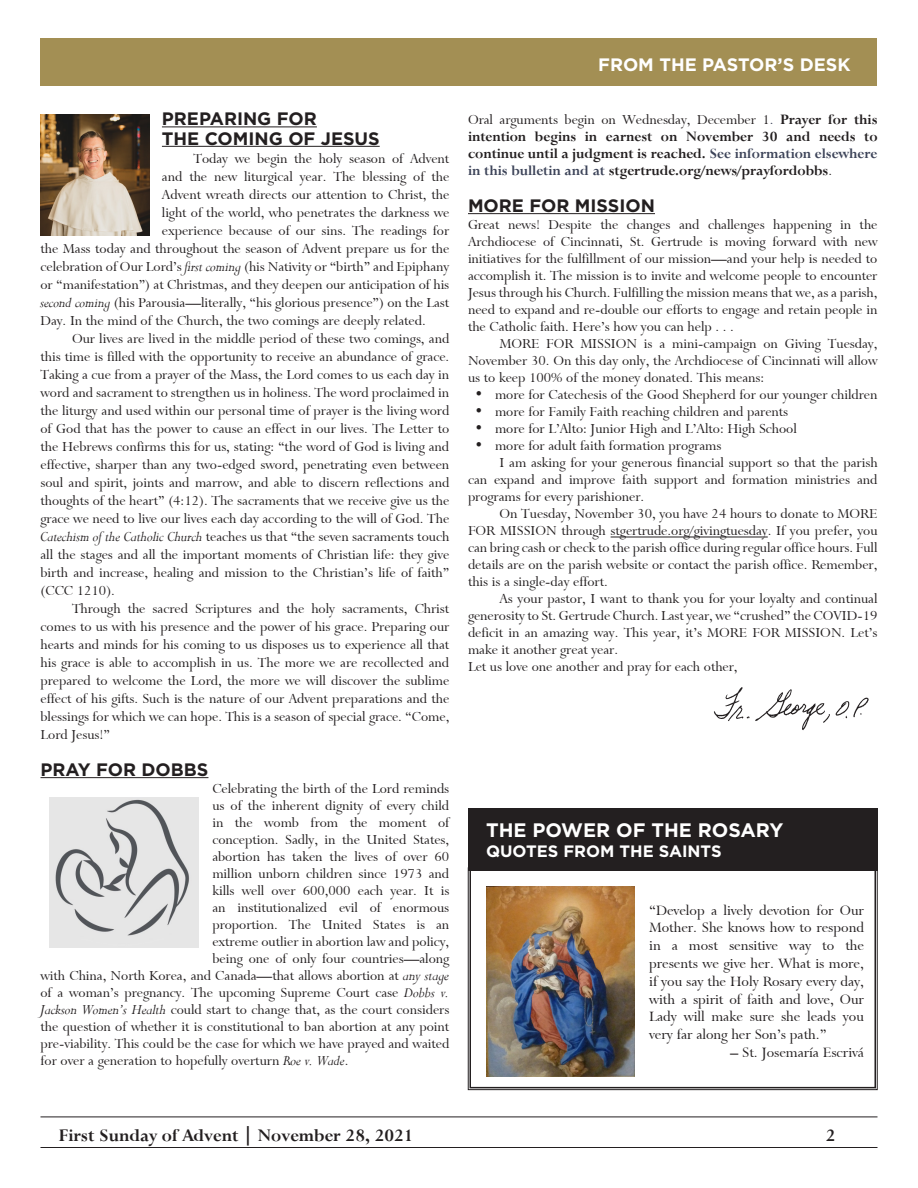
<style>
.page{position:relative;width:918px;height:1188px;background:#fff}
.page>*{position:absolute;margin:0;border:0;box-sizing:border-box;transform-origin:0 0}
.t1{font:19.5px "Bronte Bold SWFTE";color:#231f20}
.t2{font:700 19.5px "Gotham";color:#fff}
.t3{font:700 18px "Gotham";color:#231f20}
.t4{font:700 18px "Gotham";color:#fff}
.t5{font:16.5px/17.9px "Bronte Regular SWFTE";color:#231f20;text-align:justify}
.t6{font:700 16.5px "Gotham";color:#fff}
.t7{font:15.75px/17px "Bronte Regular SWFTE";color:#231f20;text-align:justify}
.t8{font:15.75px/17px "Bronte Bold SWFTE";color:#231f20;text-align:justify}
.s1{font-family:"Bronte Italic SWFTE"}
.s2{font-family:"Bronte Regular SWFTE"}
.s3{font-family:"Bronte Regular SWFTE";color:#3d4459}
.s4{color:#3d4459}
</style>
<div class="page">
<hr style="left:40px;top:1147px;width:838px;height:1px;background:#231f20">
<hr style="left:40px;top:1117px;width:838px;height:1px;background:#231f20">
<div style="left:40px;top:39px;width:838px;height:47px;background:#a38f54"></div>
<img style="left:41px;top:114px;width:109px;height:121px">
<svg style="left:468px;top:871px;width:410px;height:219px"></svg>
<div style="left:470px;top:869px;width:406px;height:219px;border:2px solid #231f20"></div>
<img style="left:487px;top:887px;width:147px;height:189px">
<hr style="left:162px;top:126px;width:155px;height:1px;background:#231f20">
<hr style="left:162px;top:146px;width:218px;height:1px;background:#231f20">
<hr style="left:40px;top:777px;width:168px;height:1px;background:#231f20">
<div style="left:468px;top:808px;width:410px;height:63px;background:#231f20"></div>
<hr style="left:468px;top:213px;width:187px;height:1px;background:#231f20">
<hr style="left:611px;top:537px;width:157px;height:1px;background:#231f20">
<img style="left:714px;top:687px;width:155px;height:43px">
<img style="left:50px;top:798px;width:148px;height:150px">
<p class="t3" style="left:162px;top:107px;width:156px">PREPARING FOR</p>
<p class="t3" style="left:162px;top:126px;width:219px">THE COMING OF JESUS</p>
<p class="t7" style="left:193px;top:150px;width:257px">Today we begin the holy season of Advent</p>
<p class="t7" style="left:162px;top:168px;width:289px">and the new liturgical year. The blessing of the</p>
<p class="t7" style="left:162px;top:186px;width:289px">Advent wreath directs our attention to Christ, the</p>
<p class="t7" style="left:162px;top:204px;width:289px">light of the world, who penetrates the darkness we</p>
<p class="t7" style="left:162px;top:222px;width:289px">experience because of our sins. The readings for</p>
<p class="t7" style="left:40px;top:240px;width:410px">the Mass today and throughout the season of Advent prepare us for the</p>
<p class="t7" style="left:40px;top:258px;width:410px">celebration of Our Lord’s <span class="s1">first coming</span> (his Nativity or “birth” and Epiphany</p>
<p class="t7" style="left:40px;top:276px;width:410px">or “manifestation”) at Christmas, and they deepen our anticipation of his</p>
<p class="t7" style="left:40px;top:294px;width:410px"><span class="s1">second coming</span> (his Parousia—literally, “his glorious presence”) on the Last</p>
<p class="t7" style="left:40px;top:312px;width:387px">Day. In the mind of the Church, the two comings are deeply related.</p>
<p class="t7" style="left:40px;top:329px;width:410px;line-height:18px;text-indent:32px">Our lives are lived in the middle period of these two comings, and this time is filled with the opportunity to receive an abundance of grace.<br>Taking a cue from a prayer of the Mass, the Lord comes to us each day in word and sacrament to strengthen us in holiness. The word proclaimed in the liturgy and used within our personal time of prayer is the living word of God that has the power to cause an effect in our lives. The Letter to the Hebrews confirms this for us, stating: “the word of God is living and effective, sharper than any two-edged sword, penetrating even between soul and spirit, joints and marrow, and able to discern reflections and thoughts of the heart” (4:12). The sacraments that we receive give us the grace we need to live our lives each day according to the will of God. The <span class="s1">Catechism of the Catholic Church</span> teaches us that “the seven sacraments touch all the stages and all the important moments of Christian life: they give birth and increase, healing and mission to the Christian’s life of faith” (CCC 1210).</p>
<p class="t7" style="left:40px;top:599px;width:410px;line-height:18.1px;text-indent:32px">Through the sacred Scriptures and the holy sacraments, Christ comes to us with his presence and the power of his grace. Preparing our hearts and minds for his coming to us disposes us to experience all that his grace is able to accomplish in us. The more we are recollected and prepared to welcome the Lord, the more we will discover the sublime effect of his gifts. Such is the nature of our Advent preparations and the blessings for which we can hope. This is a season of special grace. “Come, Lord Jesus!”</p>
<p class="t3" style="left:40px;top:758px;width:169px">PRAY FOR DOBBS</p>
<p class="t7" style="left:212px;top:780px;width:238px">Celebrating the birth of the Lord reminds</p>
<p class="t7" style="left:212px;top:797px;width:238px">us of the inherent dignity of every child</p>
<p class="t7" style="left:212px;top:814px;width:238px">in the womb from the moment of</p>
<p class="t7" style="left:212px;top:831px;width:238px">conception. Sadly, in the United States,</p>
<p class="t7" style="left:212px;top:848px;width:238px">abortion has taken the lives of over 60</p>
<p class="t7" style="left:212px;top:865px;width:238px">million unborn children since 1973 and</p>
<p class="t7" style="left:212px;top:882px;width:238px">kills well over 600,000 each year. It is</p>
<p class="t7" style="left:212px;top:899px;width:238px">an institutionalized evil of enormous</p>
<p class="t7" style="left:212px;top:916px;width:238px">proportion. The United States is an</p>
<p class="t7" style="left:212px;top:933px;width:238px">extreme outlier in abortion law and policy,</p>
<p class="t7" style="left:212px;top:950px;width:238px">being one of only four countries—along</p>
<p class="t7" style="left:40px;top:967px;width:410px">with China, North Korea, and Canada—that allows abortion at <span class="s1">any stage</span></p>
<p class="t7" style="left:40px;top:984px;width:410px">of a woman’s pregnancy. The upcoming Supreme Court case <span class="s1">Dobbs v.</span></p>
<p class="t7" style="left:40px;top:1001px;width:410px"><span class="s1">Jackson Women’s Health</span> could start to change that, as the court considers</p>
<p class="t7" style="left:40px;top:1018px;width:410px">the question of whether it is constitutional to ban abortion at any point</p>
<p class="t7" style="left:40px;top:1035px;width:410px">pre-viability. This could be the case for which we have prayed and waited</p>
<p class="t7" style="left:40px;top:1052px;width:310px">for over a generation to hopefully overturn <span class="s1">Roe v. Wade</span>.</p>
<p class="t4" style="left:598px;top:53px;width:254px">FROM THE PASTOR’S DESK</p>
<p class="t8" style="left:468px;top:112px;width:411px"><span class="s2">Oral arguments begin on Wednesday, December 1</span><span class="s3">.</span> Prayer for this intention begins in earnest on November 30 and needs to continue until a judgment is reached. <span class="s4">See information elsewhere in this bulletin and at</span> stgertrude.org/news/prayfordobbs<span class="s2">.</span></p>
<p class="t3" style="left:468px;top:194px;width:189px">MORE FOR MISSION</p>
<p class="t7" style="left:468px;top:216px;width:411px">Great news! Despite the changes and challenges happening in the Archdiocese of Cincinnati, St. Gertrude is moving forward with new initiatives for the fulfillment of our mission—and your help is needed to accomplish it. The mission is to invite and welcome people to encounter Jesus through his Church. Fulfilling the mission means that we, as a parish, need to expand and re-double our efforts to engage and retain people in the Catholic faith. Here’s how you can help . . .</p>
<p class="t7" style="left:468px;top:335px;width:411px;text-indent:32px">MORE FOR MISSION is a mini-campaign on Giving Tuesday, November 30. On this day only, the Archdiocese of Cincinnati will allow us to keep 100% of the money donated. This means:</p>
<p class="t7" style="left:476px;top:386px;width:404px">• more for Catechesis of the Good Shepherd for our younger children</p>
<p class="t7" style="left:476px;top:403px;width:314px">• more for Family Faith reaching children and parents</p>
<p class="t7" style="left:476px;top:420px;width:323px">• more for L’Alto: Junior High and L’Alto: High School</p>
<p class="t7" style="left:476px;top:437px;width:247px">• more for adult faith formation programs</p>
<p class="t7" style="left:468px;top:454px;width:411px;text-indent:32px">I am asking for your generous financial support so that the parish can expand and improve faith support and formation ministries and programs for every parishioner.</p>
<p class="t7" style="left:468px;top:505px;width:411px;text-indent:32px">On Tuesday, November 30, you have 24 hours to donate to MORE FOR MISSION through stgertrude.org/givingtuesday. If you prefer, you can bring cash or check to the parish office during regular office hours. Full details are on the parish website or contact the parish office. Remember, this is a single-day effort.</p>
<p class="t7" style="left:468px;top:590px;width:411px;text-indent:32px">As your pastor, I want to thank you for your loyalty and continual generosity to St. Gertrude Church. Last year, we “crushed” the COVID-19 deficit in an amazing way. This year, it’s MORE FOR MISSION. Let’s make it another great year.</p>
<p class="t7" style="left:468px;top:658px;width:271px">Let us love one another and pray for each other,</p>
<p class="t2" style="left:486px;top:817px;width:299px">THE POWER OF THE ROSARY</p>
<p class="t6" style="left:486px;top:840px;width:237px">QUOTES FROM THE SAINTS</p>
<p class="t5" style="left:649px;top:901px;width:216px">“Develop a lively devotion for Our Mother. She knows how to respond in a most sensitive way to the presents we give her. What is more, if you say the Holy Rosary every day, with a spirit of faith and love, Our Lady will make sure she leads you very far along her Son’s path.”</p>
<p class="t5" style="left:730px;top:1043px;width:135px">– St. Josemaría Escrivá</p>
<p class="t1" style="left:58px;top:1123px;width:357px">First Sunday of Advent | November 28, 2021</p>
<p class="t1" style="left:826px;top:1123px;width:11px">2</p>
</div>
